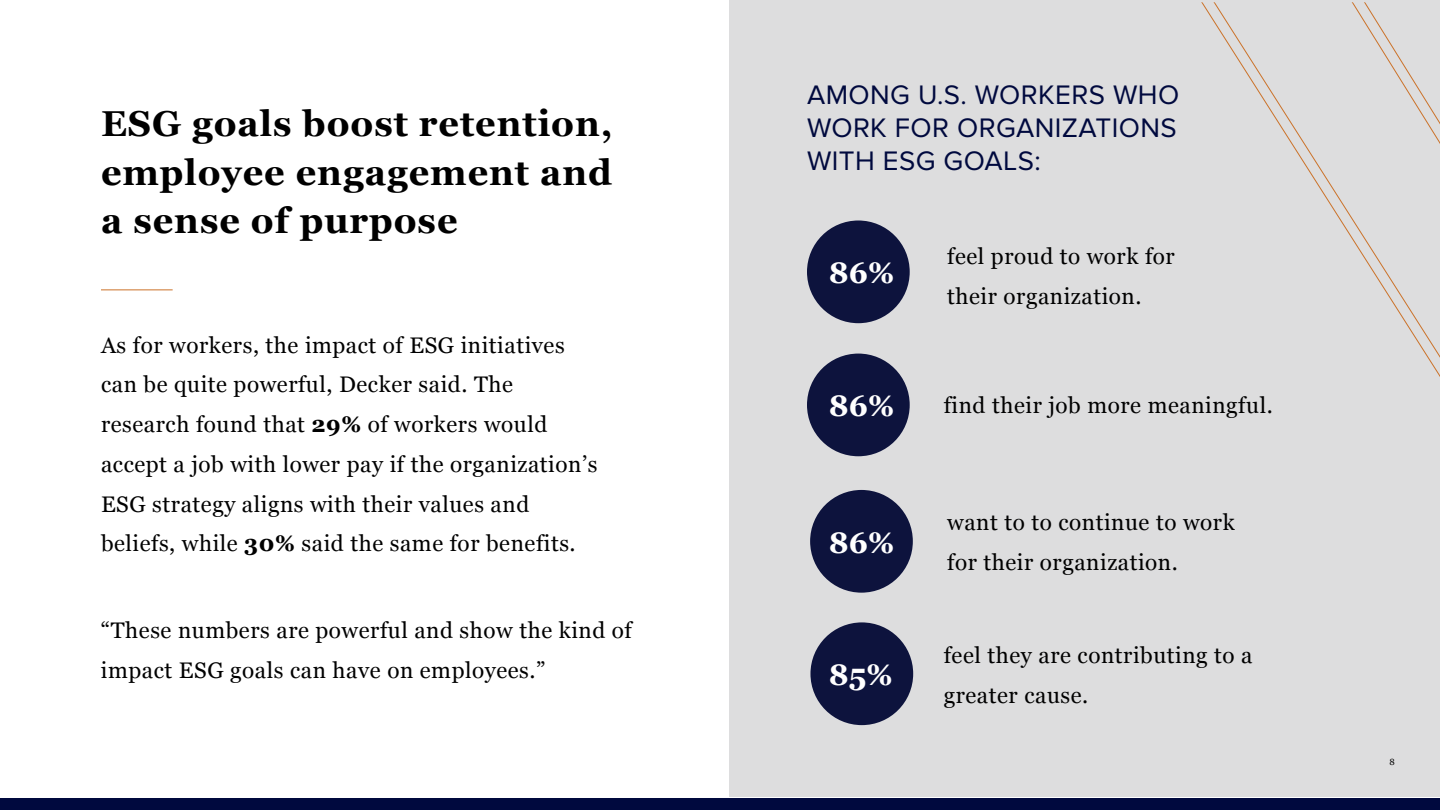
<style>
.page{position:relative;width:1440px;height:810px;background:#fff}
.page>*{position:absolute;margin:0;border:0;box-sizing:border-box;transform-origin:0 0}
.t1{font:700 36px/48.8px "Georgia";letter-spacing:.025em;color:#000;text-align:justify}
.t2{font:700 29.7px "Georgia";color:#fff}
.t3{font:27.75px/33.3px "Proxima Nova";letter-spacing:.015em;color:#00093e;text-align:justify}
.t4{font:22.5px/39.8px "Georgia";letter-spacing:.025em;color:#000}
.t5{font:9px "Georgia";color:#000}
.s1{font-weight:700}
</style>
<div class="page">
<div style="left:0;top:799px;width:1440px;height:11px;background:#00093e"></div>
<div style="left:729px;top:0;width:711px;height:796px;background:#ddddde"></div>
<hr style="left:101px;top:290px;width:72px;height:1px;background:#cb7229">
<svg style="left:1201px;top:2px;width:239px;height:375px"></svg>
<div style="left:807px;top:221px;width:103px;height:102px;background:#0d133d;border-radius:50%"></div>
<div style="left:810px;top:490px;width:103px;height:103px;background:#0d133d;border-radius:50%"></div>
<div style="left:807px;top:354px;width:103px;height:102px;background:#0d133d;border-radius:50%"></div>
<div style="left:810px;top:622px;width:103px;height:103px;background:#0d133d;border-radius:50%"></div>
<h1 class="t1" style="left:101px;top:97px;width:513px">ESG goals boost retention, employee engagement and a sense of purpose</h1>
<p class="t4" style="left:101px;top:324px;width:498px">As for workers, the impact of ESG initiatives can be quite powerful, Decker said. The research found that <span class="s1">29%</span> of workers would accept a job with lower pay if the organization’s ESG strategy aligns with their values and beliefs, while <span class="s1">30%</span> said the same for benefits.</p>
<p class="t4" style="left:101px;top:609px;width:532px">“These numbers are powerful and show the kind of impact ESG goals can have on employees.”</p>
<p class="t3" style="left:807px;top:78px;width:374px">AMONG U.S. WORKERS WHO WORK FOR ORGANIZATIONS WITH ESG GOALS:</p>
<h2 class="t2" style="left:829px;top:250px;width:67px">86%</h2>
<h2 class="t2" style="left:829px;top:383px;width:67px">86%</h2>
<h2 class="t2" style="left:829px;top:520px;width:67px">86%</h2>
<h2 class="t2" style="left:829px;top:652px;width:65px">85%</h2>
<p class="t4" style="left:947px;top:236px;width:229px">feel proud to work for their organization.</p>
<p class="t4" style="left:944px;top:385px;width:330px">find their job more meaningful.</p>
<p class="t4" style="left:947px;top:501px;width:289px">want to to continue to work for their organization.</p>
<p class="t4" style="left:944px;top:634px;width:310px">feel they are contributing to a greater cause.</p>
<p class="t5" style="left:1390px;top:755px;width:7px">8</p>
</div>
